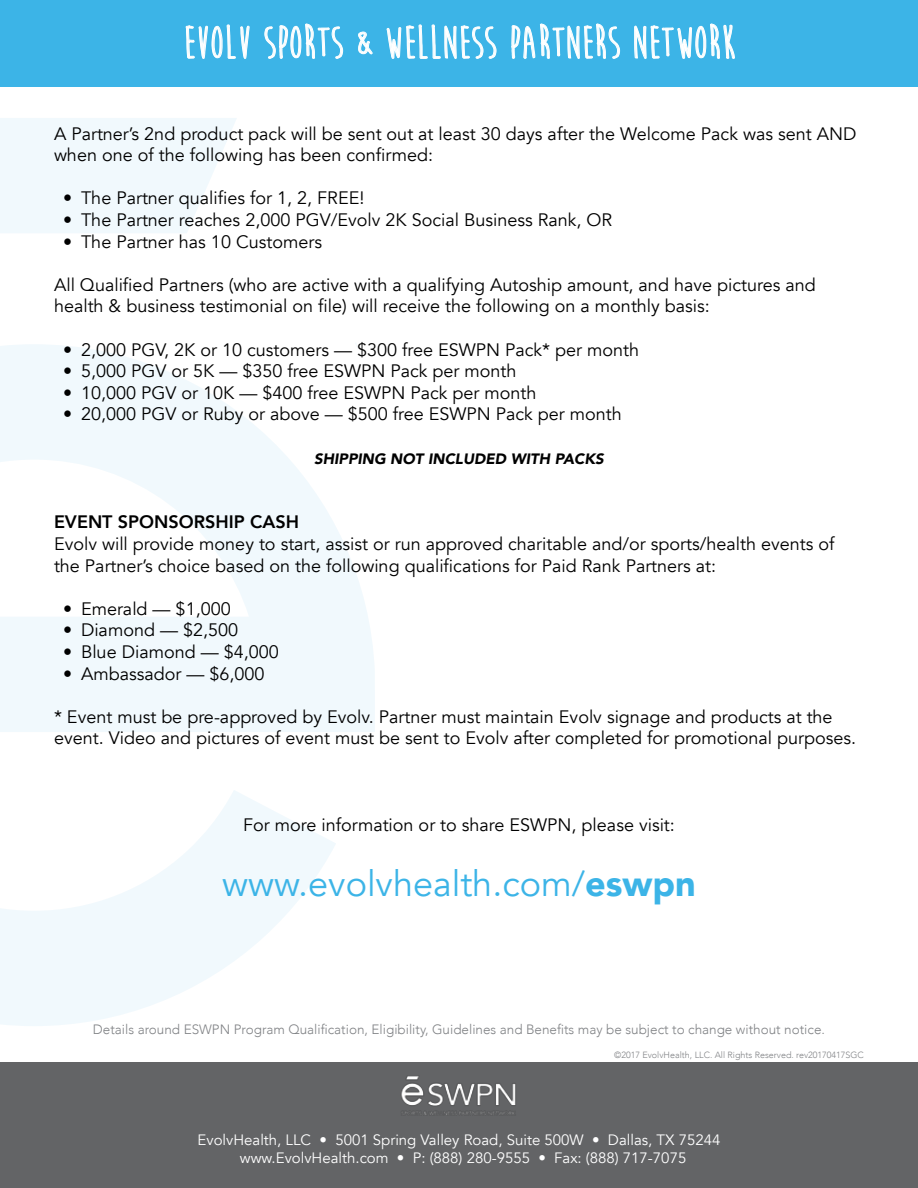
<style>
.page{position:relative;width:918px;height:1188px;background:#fff}
.page>*{position:absolute;margin:0;border:0;box-sizing:border-box;transform-origin:0 0}
.t1{font:700 46.5px "Moon Flower";color:#fff}
.t2{font:36px "Avenir";color:#3cb4e7}
.t3{font:18px/21.6px "Avenir";color:#000}
.t4{font:800 18px "Avenir";color:#000}
.t5{font:15px/18px "Avenir";color:#fff;text-align:center}
.t6{font:italic 900 15px "Avenir";color:#000}
.t7{font:300 13.5px "Avenir";color:#808285}
.t8{font:300 9px "Avenir";color:#808285}
.s1{font-weight:900}
</style>
<div class="page">
<div style="left:0;top:1062px;width:918px;height:126px;background:#636466"></div>
<div style="left:0;top:116px;width:396px;height:915px;background:linear-gradient(to right,#f6fbfe,#fcfeff)"></div>
<div style="left:0;top:0;width:918px;height:86px;background:#3cb4e7"></div>
<svg style="left:186px;top:25px;width:63px;height:34px"></svg>
<svg style="left:265px;top:23px;width:78px;height:36px"></svg>
<svg style="left:358px;top:32px;width:14px;height:22px"></svg>
<svg style="left:387px;top:24px;width:109px;height:35px"></svg>
<svg style="left:511px;top:23px;width:109px;height:36px"></svg>
<svg style="left:634px;top:23px;width:101px;height:36px"></svg>
<img style="left:401px;top:1076px;width:115px;height:39px">
<h1 class="t1" style="left:182px;top:19px;width:555px">EVOLV SPORTS &amp; WELLNESS PARTNERS NETWORK</h1>
<p class="t3" style="left:54px;top:123px;width:804px">A Partner’s 2nd product pack will be sent out at least 30 days after the Welcome Pack was sent AND when one of the following has been confirmed:</p>
<p class="t3" style="left:63px;top:188px;width:303px">• The Partner qualifies for 1, 2, FREE!</p>
<p class="t3" style="left:63px;top:209px;width:551px">• The Partner reaches 2,000 PGV/Evolv 2K Social Business Rank, OR</p>
<p class="t3" style="left:63px;top:231px;width:261px">• The Partner has 10 Customers</p>
<p class="t3" style="left:54px;top:274px;width:763px">All Qualified Partners (who are active with a qualifying Autoship amount, and have pictures and health &amp; business testimonial on file) will receive the following on a monthly basis:</p>
<p class="t3" style="left:63px;top:339px;width:578px">• 2,000 PGV, 2K or 10 customers — $300 free ESWPN Pack* per month</p>
<p class="t3" style="left:63px;top:360px;width:455px">• 5,000 PGV or 5K — $350 free ESWPN Pack per month</p>
<p class="t3" style="left:63px;top:382px;width:475px">• 10,000 PGV or 10K — $400 free ESWPN Pack per month</p>
<p class="t3" style="left:63px;top:404px;width:560px">• 20,000 PGV or Ruby or above — $500 free ESWPN Pack per month</p>
<p class="t6" style="left:314px;top:446px;width:291px">SHIPPING NOT INCLUDED WITH PACKS</p>
<p class="t4" style="left:54px;top:506px;width:247px">EVENT SPONSORSHIP CASH</p>
<p class="t3" style="left:54px;top:533px;width:782px">Evolv will provide money to start, assist or run approved charitable and/or sports/health events of the Partner’s choice based on the following qualifications for Paid Rank Partners at:</p>
<p class="t3" style="left:63px;top:598px;width:169px">• Emerald — $1,000</p>
<p class="t3" style="left:63px;top:620px;width:177px">• Diamond — $2,500</p>
<p class="t3" style="left:63px;top:641px;width:217px">• Blue Diamond — $4,000</p>
<p class="t3" style="left:63px;top:663px;width:203px">• Ambassador — $6,000</p>
<p class="t3" style="left:54px;top:706px;width:804px">* Event must be pre-approved by Evolv. Partner must maintain Evolv signage and products at the event. Video and pictures of event must be sent to Evolv after completed for promotional purposes.</p>
<p class="t3" style="left:243px;top:814px;width:433px">For more information or to share ESWPN, please visit:</p>
<h2 class="t2" style="left:222px;top:862px;width:475px">www.evolvhealth.com/<span class="s1">eswpn</span></h2>
<p class="t7" style="left:93px;top:1021px;width:734px">Details around ESWPN Program Qualification, Eligibility, Guidelines and Benefits may be subject to change without notice.</p>
<p class="t8" style="left:614px;top:1049px;width:251px">©2017 EvolvHealth, LLC. All Rights Reserved. rev20170417SGC</p>
<p class="t5" style="left:198px;top:1131px;width:524px">EvolvHealth, LLC • 5001 Spring Valley Road, Suite 500W • Dallas, TX 75244 www.EvolvHealth.com • P: (888) 280-9555 • Fax: (888) 717-7075</p>
</div>
